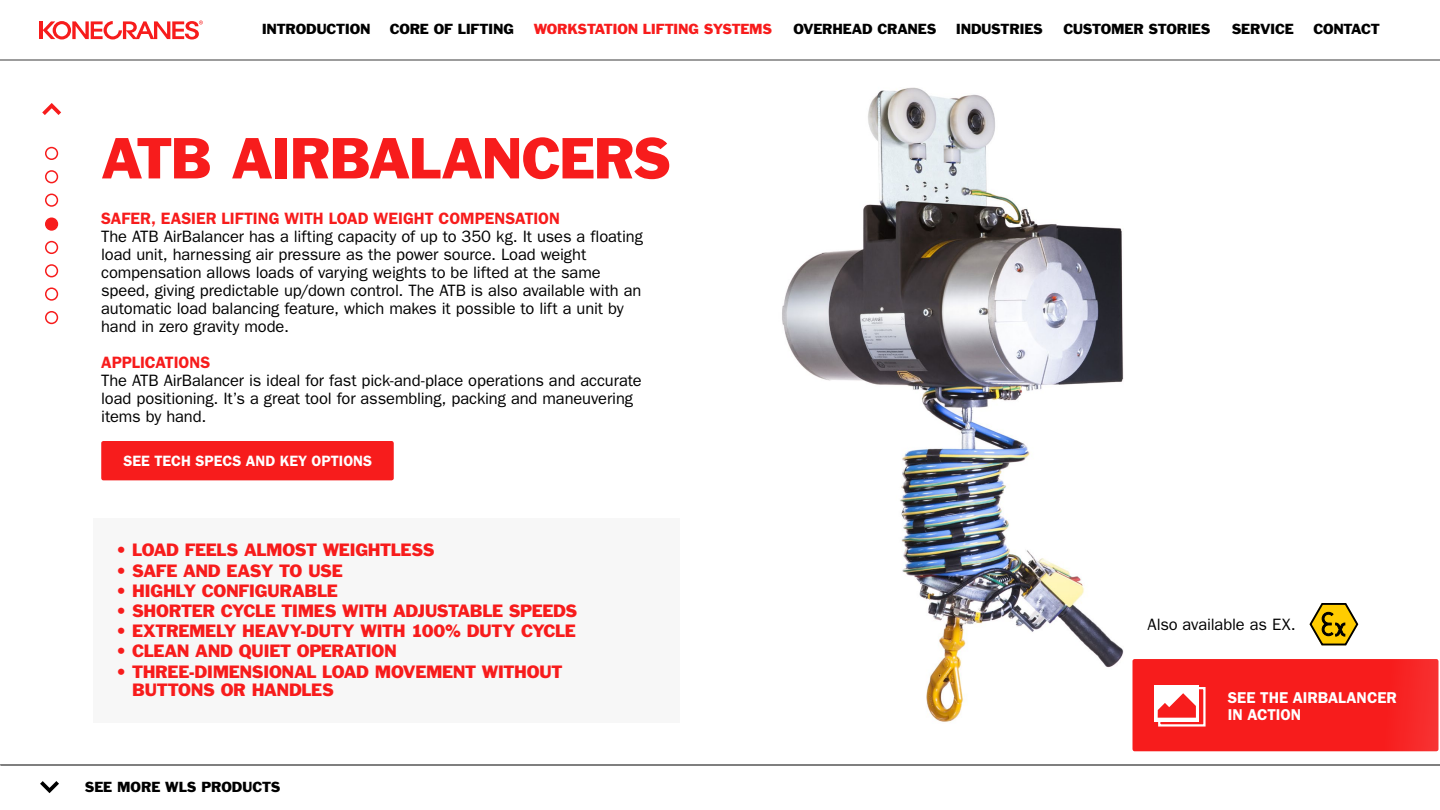
<style>
.page{position:relative;width:1440px;height:810px;background:#fff}
.page>*{position:absolute;margin:0;border:0;box-sizing:border-box;transform-origin:0 0}
.t1{font:53.4px "Franklin Gothic Std";letter-spacing:-.03em;color:#f71c1c}
.t2{font:16.5px/18px "ITC Franklin Gothic Std";letter-spacing:-.005em;color:#000}
.t3{font:16.5px/18.8px "Franklin Gothic Std";letter-spacing:-.025em;color:#f71c1c}
.t4{font:600 16.5px "ITC Franklin Gothic Std";letter-spacing:-.005em;color:#f71c1c}
.t5{font:600 15.75px/17.2px "ITC Franklin Gothic Std";letter-spacing:-.005em;color:#fff}
.t6{font:600 15px "ITC Franklin Gothic Std";color:#fff}
.t7{font:13.5px "Franklin Gothic Std";letter-spacing:-.015em;color:#000}
.t8{font:13.5px "Franklin Gothic Std";letter-spacing:-.03em;color:#f71c1c}
</style>
<div class="page">
<img style="left:782px;top:87px;width:352px;height:663px">
<div style="left:101px;top:441px;width:293px;height:39px;background:#f71c1c;border-radius:2px"></div>
<div style="left:94px;top:518px;width:586px;height:204px;background:#f6f6f6"></div>
<svg style="left:42px;top:103px;width:19px;height:12px"></svg>
<div style="left:1133px;top:659px;width:306px;height:92px;background:#f71c1c;border-radius:2px"></div>
<div style="left:1158px;top:687px;width:48px;height:40px;border:2px solid #fff"></div>
<div style="left:1154px;top:685px;width:45px;height:37px;background:#fff"></div>
<svg style="left:1158px;top:693px;width:38px;height:25px"></svg>
<svg style="left:1309px;top:603px;width:50px;height:43px"></svg>
<svg style="left:40px;top:781px;width:19px;height:12px"></svg>
<hr style="left:0;top:765px;width:1440px;height:1px;background:#000">
<div style="left:45px;top:170px;width:13px;height:13px;border:2px solid #f71c1c;border-radius:50%"></div>
<div style="left:45px;top:147px;width:13px;height:13px;border:2px solid #f71c1c;border-radius:50%"></div>
<div style="left:45px;top:194px;width:13px;height:13px;border:2px solid #f71c1c;border-radius:50%"></div>
<div style="left:45px;top:241px;width:13px;height:13px;border:2px solid #f71c1c;border-radius:50%"></div>
<div style="left:46px;top:218px;width:11px;height:12px;background:#f71c1c;border-radius:50%"></div>
<div style="left:45px;top:218px;width:13px;height:13px;border:2px solid #f71c1c;border-radius:50%"></div>
<div style="left:45px;top:264px;width:13px;height:13px;border:2px solid #f71c1c;border-radius:50%"></div>
<div style="left:45px;top:287px;width:13px;height:14px;border:2px solid #f71c1c;border-radius:50%"></div>
<div style="left:45px;top:311px;width:13px;height:13px;border:2px solid #f71c1c;border-radius:50%"></div>
<hr style="left:0;top:60px;width:1440px;height:1px;background:#3b3b3b">
<hr style="left:40px;top:21px;width:3px;height:18px;background:#f71c1c">
<svg style="left:43px;top:21px;width:160px;height:18px"></svg>
<p class="t7" style="left:262px;top:20px;width:110px">INTRODUCTION</p>
<p class="t7" style="left:390px;top:20px;width:126px">CORE OF LIFTING</p>
<p class="t8" style="left:534px;top:20px;width:240px">WORKSTATION LIFTING SYSTEMS</p>
<p class="t7" style="left:793px;top:20px;width:145px">OVERHEAD CRANES</p>
<p class="t7" style="left:956px;top:20px;width:89px">INDUSTRIES</p>
<p class="t7" style="left:1063px;top:20px;width:149px">CUSTOMER STORIES</p>
<p class="t7" style="left:1232px;top:20px;width:63px">SERVICE</p>
<p class="t7" style="left:1313px;top:20px;width:68px">CONTACT</p>
<h1 class="t1" style="left:101px;top:124px;width:572px">ATB AIRBALANCERS</h1>
<p class="t4" style="left:101px;top:209px;width:460px">SAFER, EASIER LIFTING WITH LOAD WEIGHT COMPENSATION</p>
<p class="t2" style="left:101px;top:227px;width:543px">The ATB AirBalancer has a lifting capacity of up to 350 kg. It uses a floating load unit, harnessing air pressure as the power source. Load weight compensation allows loads of varying weights to be lifted at the same speed, giving predictable up/down control. The ATB is also available with an automatic load balancing feature, which makes it possible to lift a unit by hand in zero gravity mode.</p>
<p class="t4" style="left:101px;top:353px;width:111px">APPLICATIONS</p>
<p class="t2" style="left:101px;top:372px;width:542px">The ATB AirBalancer is ideal for fast pick-and-place operations and accurate load positioning. It’s a great tool for assembling, packing and maneuvering items by hand.</p>
<p class="t6" style="left:123px;top:452px;width:250px">SEE TECH SPECS AND KEY OPTIONS</p>
<p class="t3" style="left:117px;top:541px;width:319px">• LOAD FEELS ALMOST WEIGHTLESS</p>
<p class="t3" style="left:117px;top:561px;width:227px">• SAFE AND EASY TO USE</p>
<p class="t3" style="left:117px;top:581px;width:222px">• HIGHLY CONFIGURABLE</p>
<p class="t3" style="left:117px;top:601px;width:462px">• SHORTER CYCLE TIMES WITH ADJUSTABLE SPEEDS</p>
<p class="t3" style="left:117px;top:622px;width:460px">• EXTREMELY HEAVY-DUTY WITH 100% DUTY CYCLE</p>
<p class="t3" style="left:117px;top:642px;width:281px">• CLEAN AND QUIET OPERATION</p>
<p class="t3" style="left:132px;top:662px;width:432px;text-indent:-15px">• THREE-DIMENSIONAL LOAD MOVEMENT WITHOUT<br>BUTTONS OR HANDLES</p>
<p class="t7" style="left:85px;top:779px;width:197px">SEE MORE WLS PRODUCTS</p>
<p class="t2" style="left:1148px;top:615px;width:150px">Also available as EX.</p>
<p class="t5" style="left:1228px;top:689px;width:171px">SEE THE AIRBALANCER<br>IN ACTION</p>
</div>
